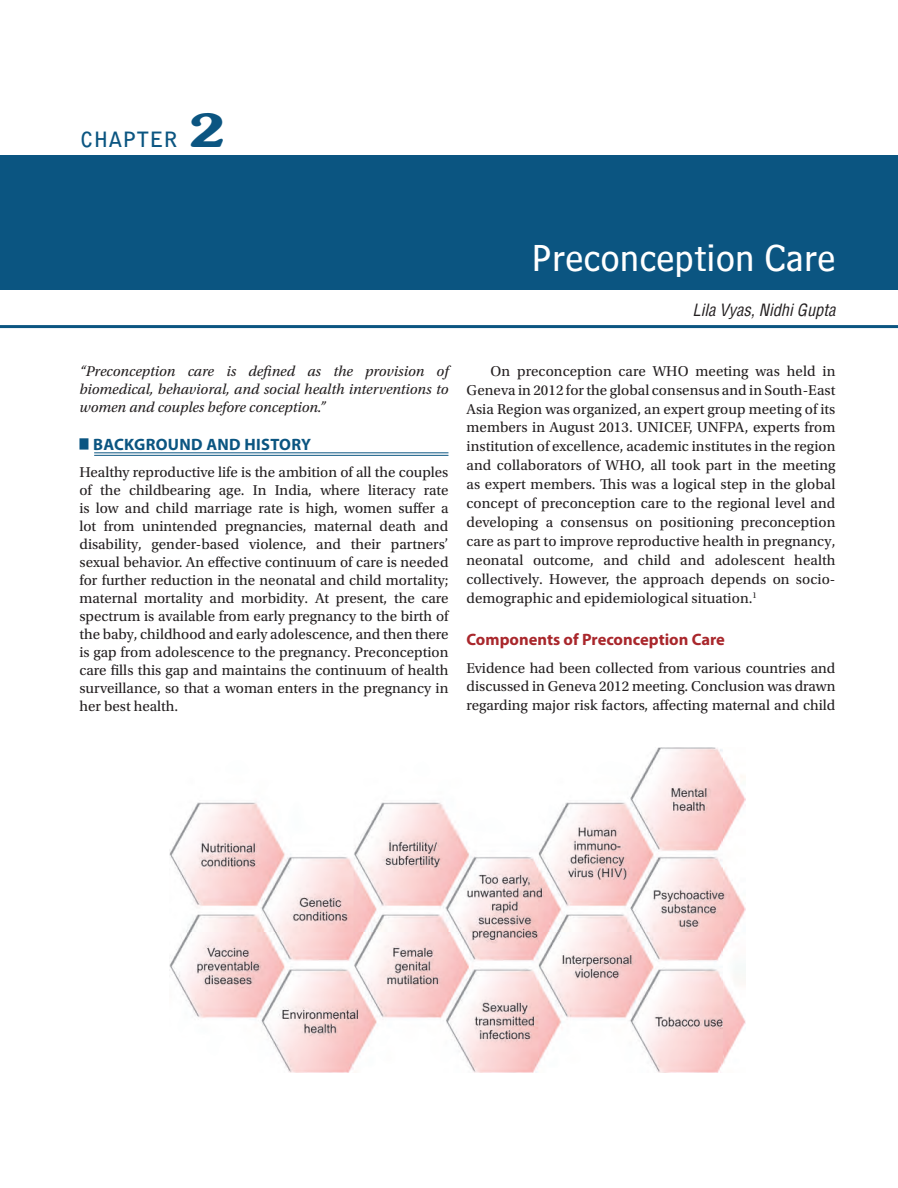
<style>
.page{position:relative;width:898px;height:1188px;background:#fff}
.page>*{position:absolute;margin:0;border:0;box-sizing:border-box;transform-origin:0 0}
.t1{font:39px "Bell Centennial BT Sub Caption";color:#fff}
.t2{font:700 21px "Bell Gothic Std";color:#0b5581}
.t3{font:700 16.5px "Myriad Pro";color:#a9272c}
.t4{font:700 16.5px "Myriad Pro";letter-spacing:.02em;color:#0b5581}
.t5{font:italic condensed 16.5px "Helvetica";color:#231f20}
.t6{font:15px/18px "Utopia Std";letter-spacing:.005em;color:#231f20;text-align:justify}
.t7{font:italic 15px/18px "Utopia Std";color:#231f20;text-align:justify}
.s1{font-family:"Souvenir Light Bold Wd";font-weight:400;font-size:45px}
</style>
<div class="page">
<hr style="left:0;top:325px;width:898px;height:3px;background:#0b5581">
<div style="left:0;top:155px;width:898px;height:135px;background:#0b5581"></div>
<div style="left:79px;top:438px;width:9px;height:11px;background:#0b5581"></div>
<hr style="left:94px;top:452px;width:354px;height:1px;background:#0b5581">
<hr style="left:94px;top:455px;width:354px;height:1px;background:#0b5581">
<img style="left:169px;top:747px;width:576px;height:325px">
<h2 class="t2" style="left:81px;top:126px;width:147px">CHAPTER <span class="s1">2</span></h2>
<h1 class="t1" style="left:532px;top:233px;width:305px">Preconception Care</h1>
<p class="t5" style="left:693px;top:299px;width:144px">Lila Vyas, Nidhi Gupta</p>
<p class="t7" style="left:79px;top:362px;width:371px">“Preconception care is defined as the provision of biomedical, behavioral, and social health interventions to women and couples before conception.”</p>
<p class="t4" style="left:93px;top:433px;width:220px">BACKGROUND AND HISTORY</p>
<p class="t6" style="left:79px;top:463px;width:371px">Healthy reproductive life is the ambition of all the couples of the childbearing age. In India, where literacy rate is low and child marriage rate is high, women suffer a lot from unintended pregnancies, maternal death and disability, gender-based violence, and their partners’ sexual behavior. An effective continuum of care is needed for further reduction in the neonatal and child mortality; maternal mortality and morbidity. At present, the care spectrum is available from early pregnancy to the birth of the baby, childhood and early adolescence, and then there is gap from adolescence to the pregnancy. Preconception care fills this gap and maintains the continuum of health surveillance, so that a woman enters in the pregnancy in her best health.</p>
<p class="t6" style="left:466px;top:361px;width:371px;line-height:18.9px;text-align:left;text-indent:24px">On preconception care WHO meeting was held in Geneva in 2012 for the global consensus and in South-East Asia Region was organized, an expert group meeting of its members in August 2013. UNICEF, UNFPA, experts from institution of excellence, academic institutes in the region and collaborators of WHO, all took part in the meeting as expert members. This was a logical step in the global concept of preconception care to the regional level and developing a consensus on positioning preconception care as part to improve reproductive health in pregnancy, neonatal outcome, and child and adolescent health collectively. However, the approach depends on socio&shy;demographic and epidemiological situation.<sup>1</sup></p>
<p class="t3" style="left:466px;top:629px;width:260px">Components of Preconception Care</p>
<p class="t6" style="left:466px;top:659px;width:371px;line-height:18.5px">Evidence had been collected from various countries and discussed in Geneva 2012 meeting. Conclusion was drawn regarding major risk factors, affecting maternal and child</p>
</div>
